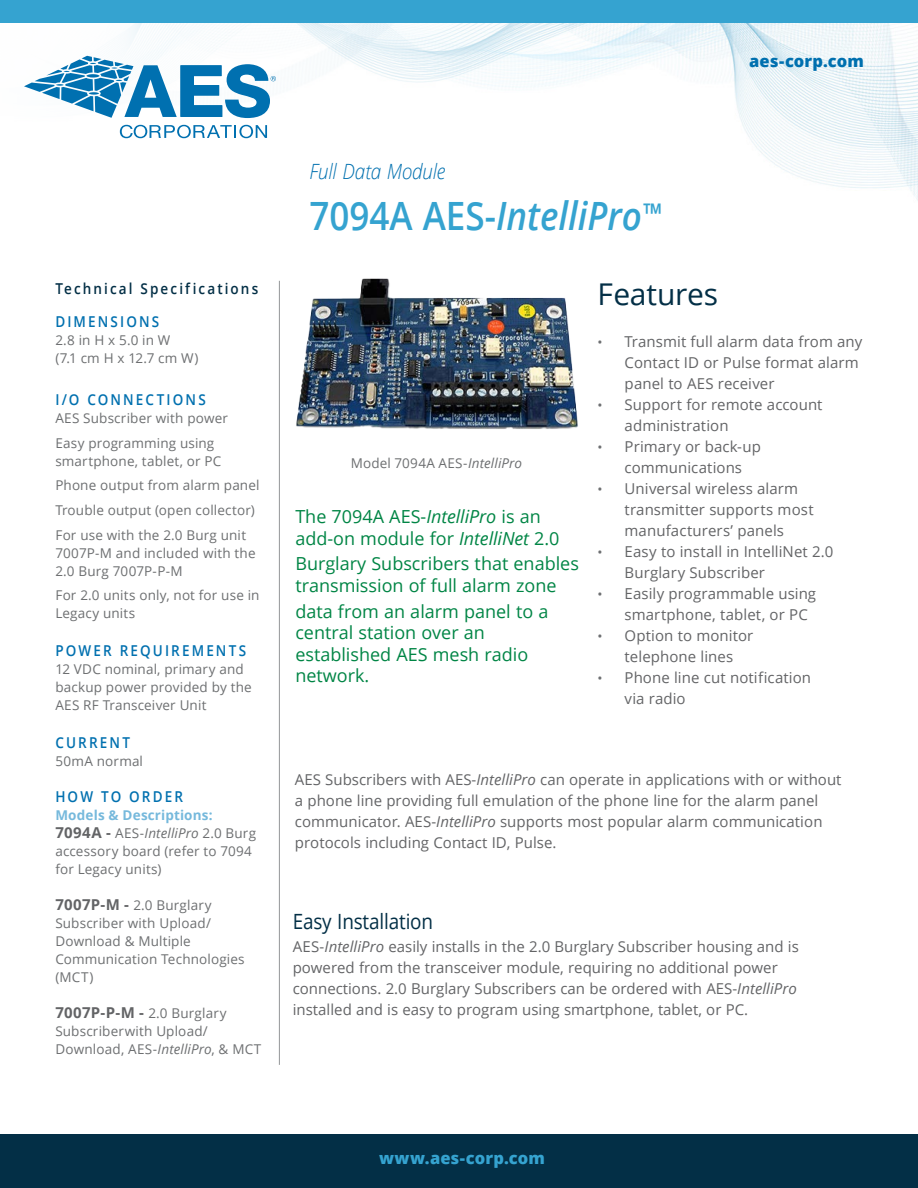
<style>
.page{position:relative;width:918px;height:1188px;background:#fff}
.page>*{position:absolute;margin:0;border:0;box-sizing:border-box;transform-origin:0 0}
.t1{font:italic 600 39px "Open Sans";color:#35a3d0;scale:.9 1}
.t2{font:30px "Open Sans";letter-spacing:-.005em;color:#032f46}
.t3{font:21px "Open Sans";letter-spacing:-.01em;color:#032f46;scale:.9 1}
.t4{font:italic 300 21px "Open Sans";letter-spacing:-.01em;color:#0070af;scale:.9 1}
.t5{font:18px/21.6px "Open Sans";color:#008545}
.t6{font:800 16.5px "Open Sans";letter-spacing:.005em;color:#35a3d0}
.t7{font:800 16.5px "Open Sans";letter-spacing:.005em;color:#0070af}
.t8{font:15px/21px "Open Sans";color:#636466}
.t9{font:600 15px "Open Sans";letter-spacing:.155em;color:#0070af;scale:.9 1}
.t10{font:600 15px "Open Sans";letter-spacing:.155em;color:#032f46;scale:.9 1}
.t11{font:13.5px/18px "Open Sans";letter-spacing:.01em;color:#6d6f71}
.t12{font:700 13.5px "Open Sans";letter-spacing:.015em;color:#76b9dc}
.s1{font-weight:700;font-size:15px;color:#636466}
.s2{font-style:italic}
.s3{font-style:normal}
.s4{font-size:13.5px;color:#6d6f71}
</style>
<div class="page">
<img style="left:86px;top:23px;width:832px;height:178px">
<div style="left:0;top:0;width:918px;height:23px;background:#35a3d0"></div>
<svg style="left:120px;top:125px;width:147px;height:13px"></svg>
<svg style="left:24px;top:56px;width:252px;height:62px"></svg>
<hr style="left:279px;top:281px;width:1px;height:784px;background:#949698">
<div style="left:0;top:1134px;width:918px;height:54px;background:#032f46"></div>
<img style="left:296px;top:278px;width:282px;height:151px">
<p class="t7" style="left:749px;top:48px;width:116px">aes-corp.com</p>
<p class="t10" style="left:55px;top:278px;width:227px">Technical Specifications</p>
<p class="t9" style="left:55px;top:311px;width:117px">DIMENSIONS</p>
<p class="t11" style="left:55px;top:331px;width:145px">2.8 in H x 5.0 in W<br>(7.1 cm H x 12.7 cm W)</p>
<p class="t9" style="left:55px;top:389px;width:169px">I/O CONNECTIONS</p>
<p class="t11" style="left:55px;top:409px;width:174px">AES Subscriber with power</p>
<p class="t11" style="left:55px;top:433px;width:168px">Easy programming using smartphone, tablet, or PC</p>
<p class="t11" style="left:55px;top:476px;width:206px">Phone output from alarm panel</p>
<p class="t11" style="left:55px;top:501px;width:201px">Trouble output (open collector)</p>
<p class="t11" style="left:55px;top:526px;width:202px">For use with the 2.0 Burg unit<br>7007P-M and included with the<br>2.0 Burg 7007P-P-M</p>
<p class="t11" style="left:55px;top:586px;width:206px">For 2.0 units only, not for use in<br>Legacy units</p>
<p class="t9" style="left:55px;top:640px;width:214px">POWER REQUIREMENTS</p>
<p class="t11" style="left:55px;top:660px;width:198px">12 VDC nominal, primary and backup power provided by the<br>AES RF Transceiver Unit</p>
<p class="t9" style="left:55px;top:732px;width:84px">CURRENT</p>
<p class="t11" style="left:55px;top:751px;width:89px">50mA normal</p>
<p class="t9" style="left:55px;top:786px;width:143px">HOW TO ORDER</p>
<p class="t12" style="left:55px;top:805px;width:159px">Models &amp; Descriptions:</p>
<p class="t11" style="left:55px;top:823px;width:202px"><span class="s1">7094A -</span> AES-<span class="s2">IntelliPro</span> 2.0 Burg</p>
<p class="t11" style="left:55px;top:841px;width:198px">accessory board (refer to 7094</p>
<p class="t11" style="left:55px;top:859px;width:108px">for Legacy units)</p>
<p class="t11" style="left:55px;top:895px;width:191px"><span class="s1">7007P-M -</span> 2.0 Burglary<br>Subscriber with Upload/<br>Download &amp; Multiple<br>Communication Technologies (MCT)</p>
<p class="t11" style="left:55px;top:1003px;width:208px"><span class="s1">7007P-P-M -</span> 2.0 Burglary<br>Subscriberwith Upload/<br>Download, AES-<span class="s2">IntelliPro</span>, &amp; MCT</p>
<p class="t4" style="left:309px;top:156px;width:153px">Full Data Module</p>
<p class="t1" style="left:309px;top:189px;width:393px"><span class="s3">7094A AES-</span>IntelliPro<sup>™</sup></p>
<p class="t11" style="left:351px;top:454px;width:173px">Model 7094A AES-<span class="s2">IntelliPro</span></p>
<p class="t5" style="left:295px;top:506px;width:265px">The 7094A AES-<span class="s2">IntelliPro</span> is an add-on module for <span class="s2">IntelliNet</span> 2.0</p>
<p class="t5" style="left:295px;top:553px;width:285px">Burglary Subscribers that enables transmission of full alarm zone</p>
<p class="t5" style="left:295px;top:600px;width:255px">data from an alarm panel to a central station over an established AES mesh radio network.</p>
<p class="t2" style="left:598px;top:274px;width:122px">Features</p>
<p class="t8" style="left:625px;top:331px;width:239px;text-indent:-27px"><span class="s4">•</span> Transmit full alarm data from any<br>Contact ID or Pulse format alarm panel to AES receiver</p>
<p class="t8" style="left:625px;top:394px;width:199px;text-indent:-27px"><span class="s4">•</span> Support for remote account administration</p>
<p class="t8" style="left:598px;top:436px;width:165px;text-align:center"><span class="s4">•</span> Primary or back-up communications</p>
<p class="t8" style="left:625px;top:478px;width:191px;text-indent:-27px"><span class="s4">•</span> Universal wireless alarm transmitter supports most manufacturers’ panels</p>
<p class="t8" style="left:625px;top:541px;width:210px;text-indent:-27px"><span class="s4">•</span> Easy to install in IntelliNet 2.0<br>Burglary Subscriber</p>
<p class="t8" style="left:625px;top:583px;width:193px;text-indent:-27px"><span class="s4">•</span> Easily programmable using smartphone, tablet, or PC</p>
<p class="t8" style="left:598px;top:625px;width:157px;text-align:center"><span class="s4">•</span> Option to monitor telephone lines</p>
<p class="t8" style="left:625px;top:667px;width:188px;text-indent:-27px"><span class="s4">•</span> Phone line cut notification via radio</p>
<p class="t8" style="left:295px;top:769px;width:548px">AES Subscribers with AES-<span class="s2">IntelliPro</span> can operate in applications with or without a phone line providing full emulation of the phone line for the alarm panel communicator. AES-<span class="s2">IntelliPro</span> supports most popular alarm communication protocols including Contact ID, Pulse.</p>
<h3 class="t3" style="left:293px;top:907px;width:158px">Easy Installation</h3>
<p class="t8" style="left:293px;top:936px;width:508px">AES-<span class="s2">IntelliPro</span> easily installs in the 2.0 Burglary Subscriber housing and is powered from the transceiver module, requiring no additional power connections. 2.0 Burglary Subscribers can be ordered with AES-<span class="s2">IntelliPro </span>installed and is easy to program using smartphone, tablet, or PC.</p>
<p class="t6" style="left:379px;top:1145px;width:167px">www.aes-corp.com</p>
</div>
